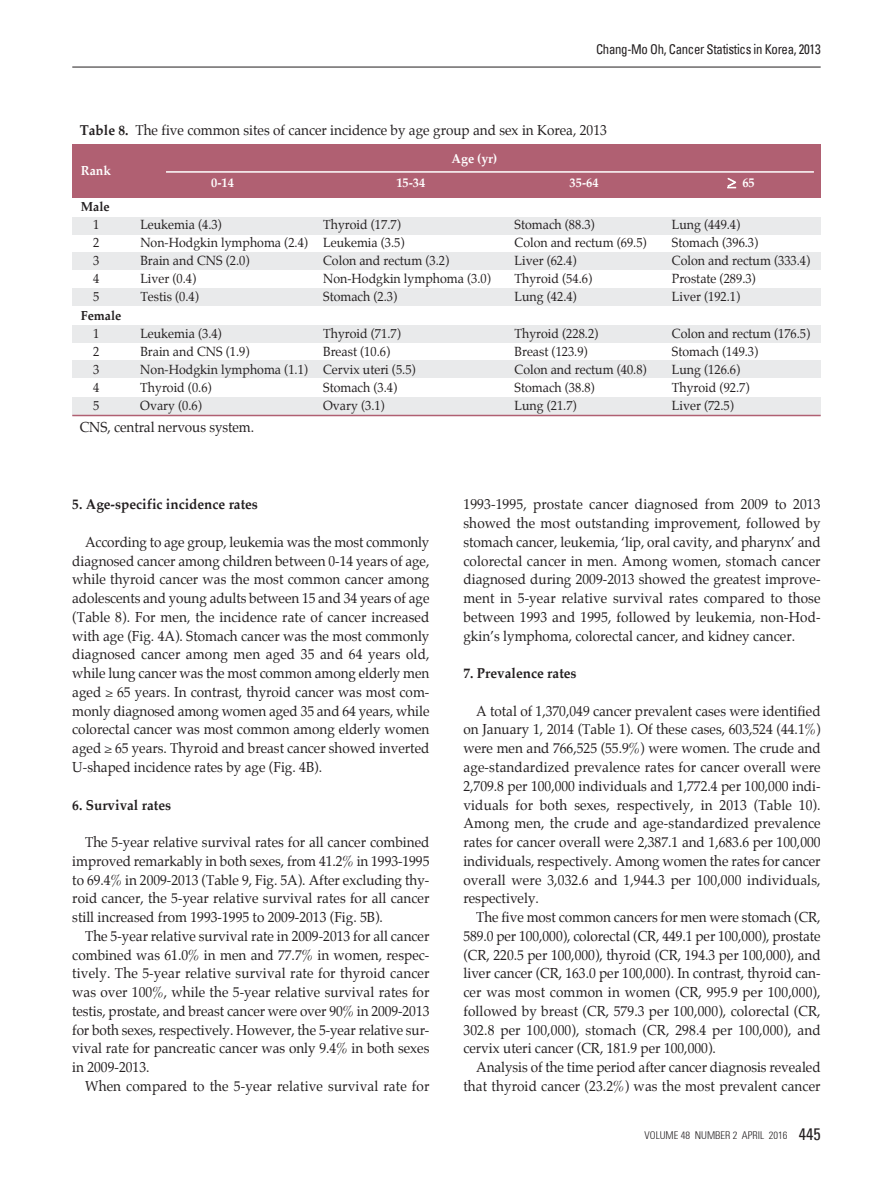
<style>
.page{position:relative;width:893px;height:1191px;background:#fff}
.page>*{position:absolute;margin:0;border:0;box-sizing:border-box;transform-origin:0 0}
.t1{font:14.25px/18.8px "Palatino";color:#231f20;text-align:justify;scale:.95 1}
.t2{font:700 14.25px "Palatino";color:#231f20;scale:.95 1}
.t3{font:condensed 13.5px "Univers";letter-spacing:-.025em;color:#231f20;scale:.95 1}
.t4{font:13.05px "Palatino";color:#231f20;scale:.95 1}
.t5{font:700 13.05px "Palatino";color:#fff;scale:.95 1}
.t6{font:700 13.05px "Palatino";color:#231f20;scale:.95 1}
.t7{font:300 condensed 10.5px "Univers";color:#231f20}
.s1{font-weight:700}
.s2{font-family:"Y Mj O11";font-weight:400;font-size:14.55px}
.s3{font-weight:400;font-size:16.5px}
</style>
<div class="page">
<hr style="left:72px;top:67px;width:749px;height:1px;background:#231f20">
<div style="left:72px;top:145px;width:749px;height:53px;background:#b06072"></div>
<div style="left:72px;top:217px;width:749px;height:17px;background:#e9eaeb"></div>
<div style="left:72px;top:252px;width:749px;height:17px;background:#e9eaeb"></div>
<div style="left:72px;top:289px;width:749px;height:17px;background:#e9eaeb"></div>
<div style="left:72px;top:325px;width:749px;height:17px;background:#e9eaeb"></div>
<div style="left:72px;top:360px;width:749px;height:17px;background:#e9eaeb"></div>
<div style="left:72px;top:397px;width:749px;height:18px;background:#e9eaeb"></div>
<hr style="left:72px;top:415px;width:749px;height:1px;background:#b06072">
<hr style="left:166px;top:171px;width:648px;height:2px;background:#fff">
<p class="t3" style="left:596px;top:41px;width:238px">Chang-Mo Oh, Cancer Statistics in Korea, 2013</p>
<p class="t1" style="left:80px;top:122px;width:556px"><span class="s1">Table 8.</span> The five common sites of cancer incidence by age group and sex in Korea, 2013</p>
<p class="t5" style="left:81px;top:165px;width:33px">Rank</p>
<p class="t5" style="left:451px;top:153px;width:50px">Age (yr)</p>
<p class="t5" style="left:211px;top:177px;width:25px">0-14</p>
<p class="t5" style="left:396px;top:177px;width:32px">15-34</p>
<p class="t5" style="left:570px;top:177px;width:32px">35-64</p>
<p class="t5" style="left:725px;top:177px;width:33px"><span class="s2">≥</span> 65</p>
<p class="t6" style="left:81px;top:201px;width:32px">Male</p>
<p class="t4" style="left:93px;top:219px;width:8px">1</p>
<p class="t4" style="left:140px;top:219px;width:87px">Leukemia (4.3)</p>
<p class="t4" style="left:323px;top:219px;width:83px">Thyroid (17.7)</p>
<p class="t4" style="left:514px;top:219px;width:86px">Stomach (88.3)</p>
<p class="t4" style="left:672px;top:219px;width:74px">Lung (449.4)</p>
<p class="t4" style="left:93px;top:237px;width:8px">2</p>
<p class="t4" style="left:140px;top:237px;width:280px">Non-Hodgkin lymphoma (2.4) Leukemia (3.5)</p>
<p class="t4" style="left:514px;top:237px;width:141px">Colon and rectum (69.5)</p>
<p class="t4" style="left:672px;top:237px;width:92px">Stomach (396.3)</p>
<p class="t4" style="left:93px;top:255px;width:8px">3</p>
<p class="t4" style="left:140px;top:255px;width:116px">Brain and CNS (2.0)</p>
<p class="t4" style="left:323px;top:255px;width:134px">Colon and rectum (3.2)</p>
<p class="t4" style="left:514px;top:255px;width:67px">Liver (62.4)</p>
<p class="t4" style="left:672px;top:255px;width:147px">Colon and rectum (333.4)</p>
<p class="t4" style="left:93px;top:273px;width:8px">4</p>
<p class="t4" style="left:140px;top:273px;width:60px">Liver (0.4)</p>
<p class="t4" style="left:323px;top:273px;width:178px">Non-Hodgkin lymphoma (3.0)</p>
<p class="t4" style="left:514px;top:273px;width:83px">Thyroid (54.6)</p>
<p class="t4" style="left:672px;top:273px;width:90px">Prostate (289.3)</p>
<p class="t4" style="left:93px;top:291px;width:8px">5</p>
<p class="t4" style="left:140px;top:291px;width:63px">Testis (0.4)</p>
<p class="t4" style="left:323px;top:291px;width:79px">Stomach (2.3)</p>
<p class="t4" style="left:514px;top:291px;width:67px">Lung (42.4)</p>
<p class="t4" style="left:672px;top:291px;width:73px">Liver (192.1)</p>
<p class="t6" style="left:81px;top:309px;width:44px">Female</p>
<p class="t4" style="left:93px;top:327px;width:8px">1</p>
<p class="t4" style="left:140px;top:327px;width:87px">Leukemia (3.4)</p>
<p class="t4" style="left:323px;top:327px;width:83px">Thyroid (71.7)</p>
<p class="t4" style="left:514px;top:327px;width:90px">Thyroid (228.2)</p>
<p class="t4" style="left:672px;top:327px;width:147px">Colon and rectum (176.5)</p>
<p class="t4" style="left:93px;top:345px;width:8px">2</p>
<p class="t4" style="left:140px;top:345px;width:116px">Brain and CNS (1.9)</p>
<p class="t4" style="left:323px;top:345px;width:72px">Breast (10.6)</p>
<p class="t4" style="left:514px;top:345px;width:79px">Breast (123.9)</p>
<p class="t4" style="left:672px;top:345px;width:92px">Stomach (149.3)</p>
<p class="t4" style="left:93px;top:363px;width:8px">3</p>
<p class="t4" style="left:140px;top:363px;width:291px">Non-Hodgkin lymphoma (1.1) Cervix uteri (5.5)</p>
<p class="t4" style="left:514px;top:363px;width:141px">Colon and rectum (40.8)</p>
<p class="t4" style="left:672px;top:363px;width:74px">Lung (126.6)</p>
<p class="t4" style="left:93px;top:381px;width:8px">4</p>
<p class="t4" style="left:140px;top:381px;width:77px">Thyroid (0.6)</p>
<p class="t4" style="left:323px;top:381px;width:79px">Stomach (3.4)</p>
<p class="t4" style="left:514px;top:381px;width:86px">Stomach (38.8)</p>
<p class="t4" style="left:672px;top:381px;width:83px">Thyroid (92.7)</p>
<p class="t4" style="left:93px;top:399px;width:8px">5</p>
<p class="t4" style="left:140px;top:399px;width:66px">Ovary (0.6)</p>
<p class="t4" style="left:323px;top:399px;width:66px">Ovary (3.1)</p>
<p class="t4" style="left:514px;top:399px;width:67px">Lung (21.7)</p>
<p class="t4" style="left:672px;top:399px;width:67px">Liver (72.5)</p>
<p class="t1" style="left:80px;top:418px;width:185px">CNS, central nervous system.</p>
<p class="t2" style="left:72px;top:497px;width:197px">5. Age-specific incidence rates</p>
<p class="t1" style="left:72px;top:533px;width:377px;text-indent:13px">According to age group, leukemia was the most commonly diagnosed cancer among children between 0-14 years of age, while thyroid cancer was the most common cancer among adolescents and young adults between 15 and 34 years of age (Table 8). For men, the incidence rate of cancer increased with age (Fig. 4A). Stomach cancer was the most commonly diagnosed cancer among men aged 35 and 64 years old, while lung cancer was the most common among elderly men aged " 65 years. In contrast, thyroid cancer was most com&shy;monly diagnosed among women aged 35 and 64 years, while colorectal cancer was most common among elderly women aged " 65 years. Thyroid and breast cancer showed inverted U-shaped incidence rates by age (Fig. 4B).</p>
<p class="t2" style="left:72px;top:797px;width:106px">6. Survival rates</p>
<p class="t1" style="left:72px;top:833px;width:377px;text-indent:13px">The 5-year relative survival rates for all cancer combined improved remarkably in both sexes, from 41.2% in 1993-1995 to 69.4% in 2009-2013 (Table 9, Fig. 5A). After excluding thy&shy;roid cancer, the 5-year relative survival rates for all cancer still increased from 1993-1995 to 2009-2013 (Fig. 5B).</p>
<p class="t1" style="left:72px;top:927px;width:378px;text-indent:13px">The 5-year relative survival rate in 2009-2013 for all cancer combined was 61.0% in men and 77.7% in women, respec&shy;tively. The 5-year relative survival rate for thyroid cancer was over 100%, while the 5-year relative survival rates for testis, prostate, and breast cancer were over 90% in 2009-2013 for both sexes, respectively. However, the 5-year relative sur&shy;vival rate for pancreatic cancer was only 9.4% in both sexes in 2009-2013.</p>
<p class="t1" style="left:85px;top:1077px;width:364px">When compared to the 5-year relative survival rate for</p>
<p class="t1" style="left:463px;top:496px;width:377px">1993-1995, prostate cancer diagnosed from 2009 to 2013 showed the most outstanding improvement, followed by stomach cancer, leukemia, ‘lip, oral cavity, and pharynx’ and colorectal cancer in men. Among women, stomach cancer diagnosed during 2009-2013 showed the greatest improve&shy;ment in 5-year relative survival rates compared to those between 1993 and 1995, followed by leukemia, non-Hod&shy;gkin’s lymphoma, colorectal cancer, and kidney cancer.</p>
<p class="t2" style="left:463px;top:666px;width:121px">7. Prevalence rates</p>
<p class="t1" style="left:463px;top:702px;width:377px;text-indent:13px">A total of 1,370,049 cancer prevalent cases were identified on January 1, 2014 (Table 1). Of these cases, 603,524 (44.1%) were men and 766,525 (55.9%) were women. The crude and age-standardized prevalence rates for cancer overall were 2,709.8 per 100,000 individuals and 1,772.4 per 100,000 indi&shy;viduals for both sexes, respectively, in 2013 (Table 10).<br>Among men, the crude and age-standardized prevalence rates for cancer overall were 2,387.1 and 1,683.6 per 100,000 individuals, respectively. Among women the rates for cancer overall were 3,032.6 and 1,944.3 per 100,000 individuals, respectively.</p>
<p class="t1" style="left:463px;top:908px;width:377px;text-indent:13px">The five most common cancers for men were stomach (CR, 589.0 per 100,000), colorectal (CR, 449.1 per 100,000), prostate (CR, 220.5 per 100,000), thyroid (CR, 194.3 per 100,000), and liver cancer (CR, 163.0 per 100,000). In contrast, thyroid can&shy;cer was most common in women (CR, 995.9 per 100,000), followed by breast (CR, 579.3 per 100,000), colorectal (CR, 302.8 per 100,000), stomach (CR, 298.4 per 100,000), and cervix uteri cancer (CR, 181.9 per 100,000).</p>
<p class="t1" style="left:463px;top:1058px;width:377px;text-align:right">Analysis of the time period after cancer diagnosis revealed that thyroid cancer (23.2%) was the most prevalent cancer</p>
<p class="t7" style="left:645px;top:1129px;width:178px">VOLUME 48 NUMBER 2 APRIL 2016 <span class="s3">445</span></p>
</div>
